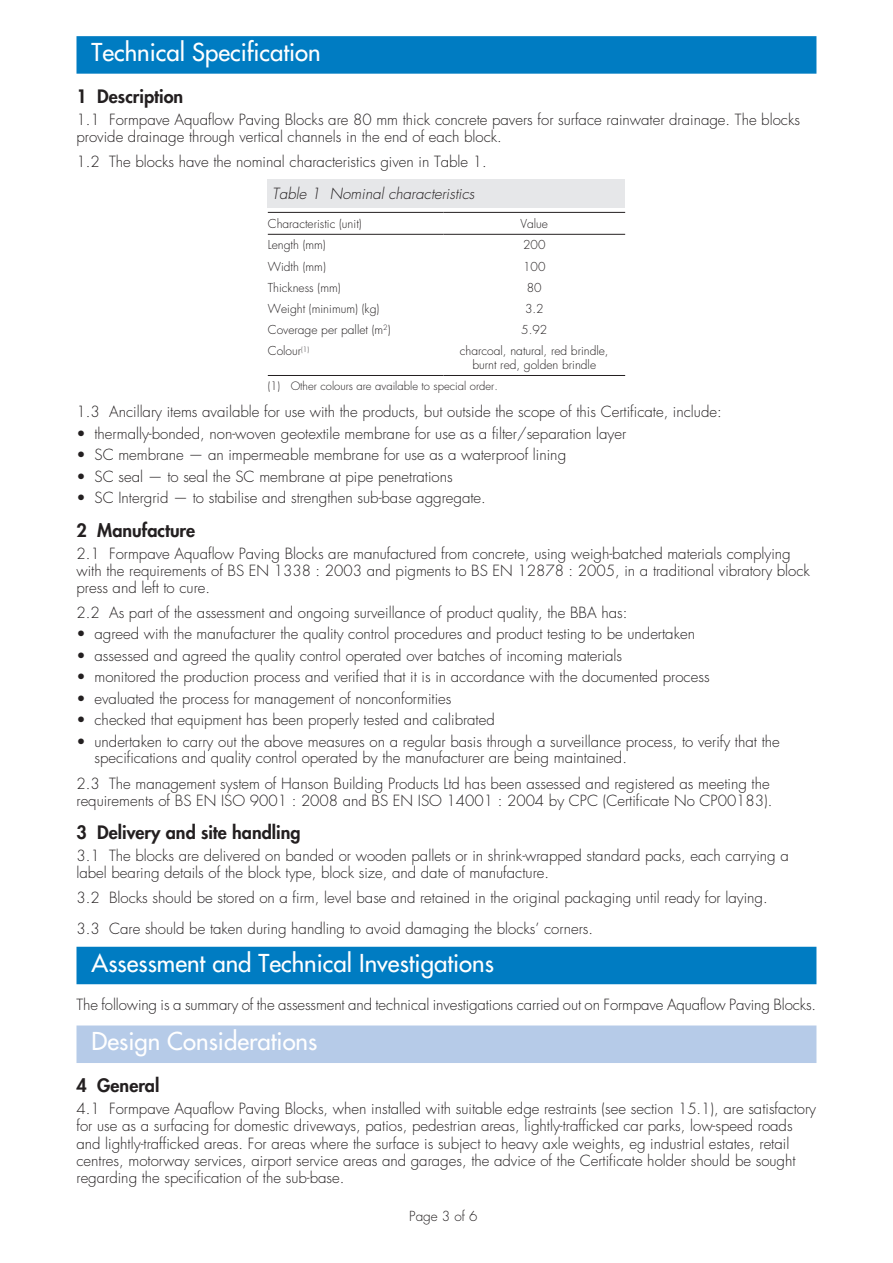
<style>
.page{position:relative;width:893px;height:1263px;background:#fff}
.page>*{position:absolute;margin:0;border:0;box-sizing:border-box;transform-origin:0 0}
.t1{font:24px "Futura";color:#fff}
.t2{font:800 18px "Futura";color:#231f20}
.t3{font:300 15px/17.2px "Futura";color:#231f20}
.t4{font:italic 300 15px "Futura";color:#231f20}
.t5{font:300 13.5px "Futura";color:#231f20}
.t6{font:300 12px/14.2px "Futura";color:#231f20;text-align:center}
.t7{font:300 11.25px "Futura";color:#231f20}
</style>
<div class="page">
<div style="left:76px;top:36px;width:740px;height:38px;background:#007cc2"></div>
<div style="left:76px;top:947px;width:740px;height:37px;background:#007cc2"></div>
<div style="left:76px;top:1025px;width:740px;height:38px;background:#b6cbe8"></div>
<div style="left:268px;top:179px;width:357px;height:29px;background:#e6e7e9"></div>
<hr style="left:268px;top:212px;width:175px;height:1px;background:#231f20">
<hr style="left:443px;top:212px;width:182px;height:1px;background:#231f20">
<hr style="left:268px;top:234px;width:175px;height:1px;background:#231f20">
<hr style="left:443px;top:234px;width:182px;height:1px;background:#231f20">
<hr style="left:268px;top:375px;width:175px;height:1px;background:#231f20">
<hr style="left:443px;top:375px;width:182px;height:1px;background:#231f20">
<h1 class="t1" style="left:92px;top:37px;width:231px">Technical Specification</h1>
<p class="t2" style="left:76px;top:85px;width:108px">1 Description</p>
<p class="t3" style="left:76px;top:111px;width:725px">1.1 Formpave Aquaflow Paving Blocks are 80 mm thick concrete pavers for surface rainwater drainage. The blocks provide drainage through vertical channels in the end of each block.</p>
<p class="t3" style="left:76px;top:153px;width:412px">1.2 The blocks have the nominal characteristics given in Table 1.</p>
<p class="t4" style="left:272px;top:185px;width:204px">Table 1 Nominal characteristics</p>
<p class="t6" style="left:268px;top:217px;width:95px">Characteristic (unit)</p>
<p class="t6" style="left:520px;top:217px;width:29px">Value</p>
<p class="t6" style="left:268px;top:238px;width:59px">Length (mm)</p>
<p class="t6" style="left:523px;top:238px;width:24px">200</p>
<p class="t6" style="left:268px;top:259px;width:60px">Width (mm)</p>
<p class="t6" style="left:523px;top:259px;width:24px">100</p>
<p class="t6" style="left:268px;top:281px;width:74px">Thickness (mm)</p>
<p class="t6" style="left:527px;top:281px;width:16px">80</p>
<p class="t6" style="left:268px;top:302px;width:113px">Weight (minimum) (kg)</p>
<p class="t6" style="left:525px;top:302px;width:20px">3.2</p>
<p class="t6" style="left:268px;top:323px;width:124px">Coverage per pallet (m<sup>2</sup>)</p>
<p class="t6" style="left:521px;top:323px;width:28px">5.92</p>
<p class="t6" style="left:268px;top:344px;width:43px">Colour<sup>(1)</sup></p>
<p class="t6" style="left:460px;top:344px;width:150px">charcoal, natural, red brindle, burnt red, golden brindle</p>
<p class="t7" style="left:268px;top:379px;width:231px">(1) Other colours are available to special order.</p>
<p class="t3" style="left:76px;top:404px;width:647px">1.3 Ancillary items available for use with the products, but outside the scope of this Certificate, include:</p>
<p class="t3" style="left:76px;top:425px;width:551px">• thermally-bonded, non-woven geotextile membrane for use as a filter/separation layer</p>
<p class="t3" style="left:76px;top:446px;width:491px">• SC membrane — an impermeable membrane for use as a waterproof lining</p>
<p class="t3" style="left:76px;top:468px;width:378px">• SC seal — to seal the SC membrane at pipe penetrations</p>
<p class="t3" style="left:76px;top:489px;width:411px">• SC Intergrid — to stabilise and strengthen sub-base aggregate.</p>
<p class="t2" style="left:76px;top:519px;width:120px">2 Manufacture</p>
<p class="t3" style="left:76px;top:545px;width:735px">2.1 Formpave Aquaflow Paving Blocks are manufactured from concrete, using weigh-batched materials complying with the requirements of BS EN 1338 : 2003 and pigments to BS EN 12878 : 2005, in a traditional vibratory block press and left to cure.</p>
<p class="t3" style="left:76px;top:604px;width:552px">2.2 As part of the assessment and ongoing surveillance of product quality, the BBA has:</p>
<p class="t3" style="left:76px;top:626px;width:620px">• agreed with the manufacturer the quality control procedures and product testing to be undertaken</p>
<p class="t3" style="left:76px;top:647px;width:547px">• assessed and agreed the quality control operated over batches of incoming materials</p>
<p class="t3" style="left:76px;top:668px;width:635px">• monitored the production process and verified that it is in accordance with the documented process</p>
<p class="t3" style="left:76px;top:690px;width:376px">• evaluated the process for management of nonconformities</p>
<p class="t3" style="left:76px;top:711px;width:420px">• checked that equipment has been properly tested and calibrated</p>
<p class="t3" style="left:94px;top:733px;width:687px;text-indent:-18px">• undertaken to carry out the above measures on a regular basis through a surveillance process, to verify that the specifications and quality control operated by the manufacturer are being maintained.</p>
<p class="t3" style="left:76px;top:775px;width:697px">2.3 The management system of Hanson Building Products Ltd has been assessed and registered as meeting the requirements of BS EN ISO 9001 : 2008 and BS EN ISO 14001 : 2004 by CPC (Certificate No CP00183).</p>
<p class="t2" style="left:76px;top:821px;width:226px">3 Delivery and site handling</p>
<p class="t3" style="left:76px;top:847px;width:714px">3.1 The blocks are delivered on banded or wooden pallets or in shrink-wrapped standard packs, each carrying a label bearing details of the block type, block size, and date of manufacture.</p>
<p class="t3" style="left:76px;top:883px;width:693px;line-height:30.8px">3.2 Blocks should be stored on a firm, level base and retained in the original packaging until ready for laying.<br>3.3 Care should be taken during handling to avoid damaging the blocks’ corners.</p>
<h1 class="t1" style="left:92px;top:948px;width:404px">Assessment and Technical Investigations</h1>
<p class="t3" style="left:76px;top:996px;width:741px">The following is a summary of the assessment and technical investigations carried out on Formpave Aquaflow Paving Blocks.</p>
<h1 class="t1" style="left:92px;top:1026px;width:227px">Design Considerations</h1>
<p class="t2" style="left:76px;top:1074px;width:84px">4 General</p>
<p class="t3" style="left:76px;top:1100px;width:741px">4.1 Formpave Aquaflow Paving Blocks, when installed with suitable edge restraints (see section 15.1), are satisfactory for use as a surfacing for domestic driveways, patios, pedestrian areas, lightly-trafficked car parks, low-speed roads and lightly-trafficked areas. For areas where the surface is subject to heavy axle weights, eg industrial estates, retail centres, motorway services, airport service areas and garages, the advice of the Certificate holder should be sought regarding the specification of the sub-base.</p>
<p class="t5" style="left:409px;top:1208px;width:70px">Page 3 of 6</p>
</div>
